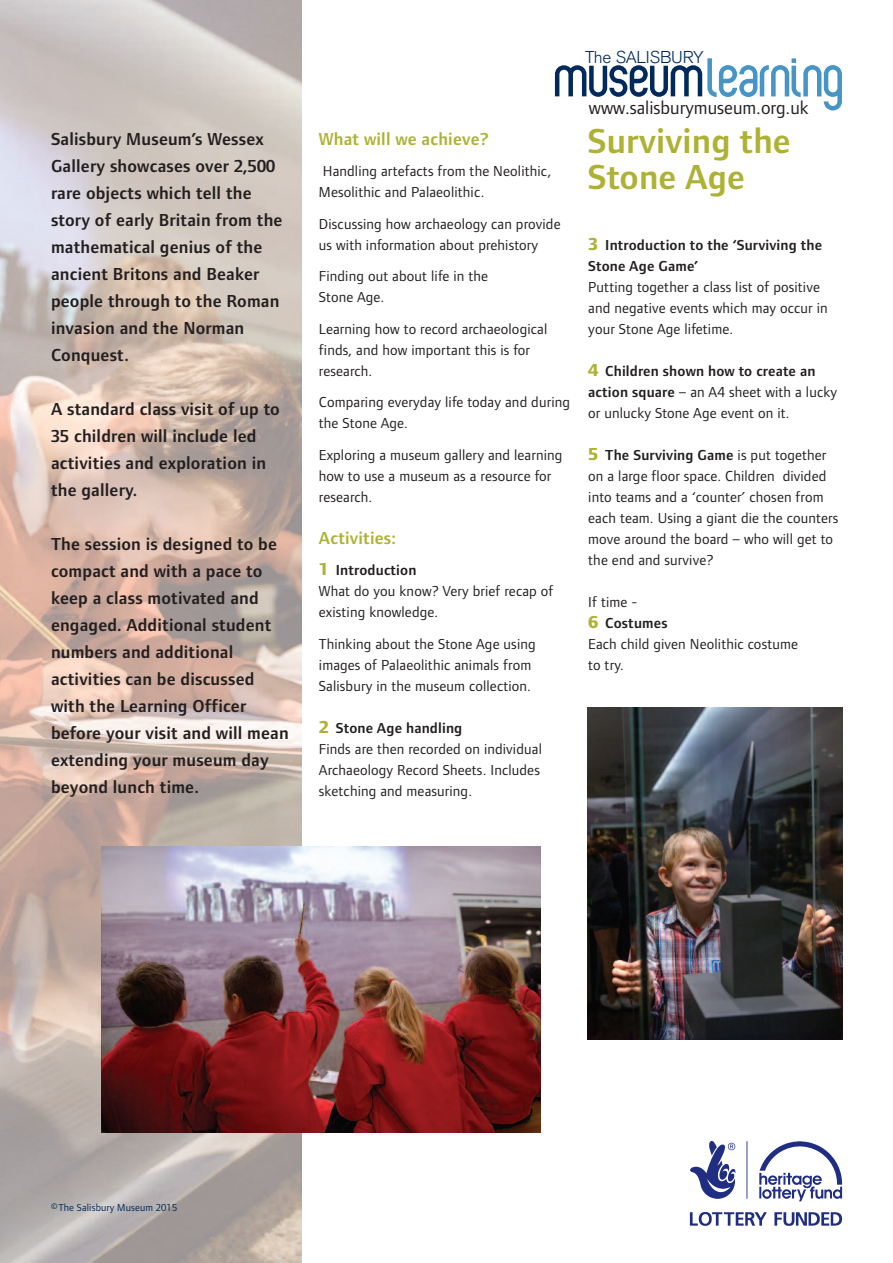
<style>
.page{position:relative;width:893px;height:1263px;background:#fff}
.page>*{position:absolute;margin:0;border:0;box-sizing:border-box;transform-origin:0 0}
.t1{font:600 36px/36px "Foundry Form Sans";letter-spacing:.005em;color:#aeb234}
.t2{font:19.05px "Foundry Form Sans";color:#231f20}
.t3{font:600 18px/27px "Foundry Form Sans";letter-spacing:.01em;color:#231f20}
.t4{font:600 18px "Foundry Form Sans";letter-spacing:.01em;color:#aeb234}
.t5{font:300 17.1px "Akzidenz Grotesk BE";letter-spacing:-.015em;color:#002a5b}
.t6{font:15px/21px "Foundry Form Sans";letter-spacing:.01em;color:#231f20}
.t7{font:600 15px/21px "Foundry Form Sans";letter-spacing:.01em;color:#231f20}
.t8{font:10.5px "Foundry Form Sans";letter-spacing:.01em;color:#002a5b}
.s1{font-weight:800;font-size:18px;color:#aeb234}
.s2{font-weight:600}
</style>
<div class="page">
<img style="left:0;top:0;width:302px;height:1263px">
<img style="left:587px;top:707px;width:256px;height:333px">
<img style="left:101px;top:846px;width:439px;height:287px">
<img style="left:689px;top:1141px;width:154px;height:85px">
<svg style="left:555px;top:58px;width:287px;height:53px"></svg>
<p class="t3" style="left:51px;top:127px;width:233px">Salisbury Museum’s Wessex<br>Gallery showcases over 2,500 rare objects which tell the story of early Britain from the mathematical genius of the ancient Britons and Beaker people through to the Roman invasion and the Norman<br>Conquest.</p>
<p class="t3" style="left:51px;top:397px;width:230px">A standard class visit of up to<br>35 children will include led activities and exploration in the gallery.</p>
<p class="t3" style="left:51px;top:532px;width:239px">The session is designed to be compact and with a pace to keep a class motivated and engaged. Additional student numbers and additional activities can be discussed with the Learning Officer before your visit and will mean extending your museum day beyond lunch time.</p>
<p class="t4" style="left:319px;top:132px;width:171px">What will we achieve?</p>
<p class="t6" style="left:319px;top:162px;width:234px">Handling artefacts from the Neolithic,<br>Mesolithic and Palaeolithic.</p>
<p class="t6" style="left:319px;top:214px;width:243px">Discussing how archaeology can provide us with information about prehistory</p>
<p class="t6" style="left:319px;top:267px;width:171px">Finding out about life in the<br>Stone Age.</p>
<p class="t6" style="left:319px;top:319px;width:230px">Learning how to record archaeological finds, and how important this is for research.</p>
<p class="t6" style="left:319px;top:393px;width:253px">Comparing everyday life today and during the Stone Age.</p>
<p class="t6" style="left:319px;top:445px;width:245px">Exploring a museum gallery and learning how to use a museum as a resource for research.</p>
<p class="t4" style="left:319px;top:531px;width:79px">Activities:</p>
<p class="t6" style="left:319px;top:561px;width:236px"><span class="s1">1</span> <span class="s2">Introduction<br></span>What do you know? Very brief recap of existing knowledge.</p>
<p class="t6" style="left:319px;top:634px;width:218px">Thinking about the Stone Age using images of Palaeolithic animals from<br>Salisbury in the museum collection.</p>
<p class="t6" style="left:319px;top:718px;width:225px"><span class="s1">2</span> <span class="s2">Stone Age handling<br></span>Finds are then recorded on individual<br>Archaeology Record Sheets. Includes sketching and measuring.</p>
<p class="t5" style="left:585px;top:50px;width:120px">The SALISBURY</p>
<p class="t2" style="left:589px;top:101px;width:221px">www.salisburymuseum.org.uk</p>
<h1 class="t1" style="left:588px;top:126px;width:205px">Surviving the<br>Stone Age</h1>
<p class="t7" style="left:588px;top:235px;width:235px"><span class="s1">3</span> Introduction to the ‘Surviving the<br>Stone Age Game’</p>
<p class="t6" style="left:588px;top:277px;width:241px">Putting together a class list of positive and negative events which may occur in your Stone Age lifetime.</p>
<p class="t6" style="left:588px;top:361px;width:250px"><span class="s1">4</span> <span class="s2">Children shown how to create an action square</span> – an A4 sheet with a lucky or unlucky Stone Age event on it.</p>
<p class="t6" style="left:588px;top:445px;width:252px"><span class="s1">5</span> <span class="s2">The Surviving Game</span> is put together on a large floor space. Children divided into teams and a ‘counter’ chosen from each team. Using a giant die the counters move around the board – who will get to the end and survive?</p>
<p class="t6" style="left:588px;top:592px;width:211px">If time -<br><span class="s1">6</span> <span class="s2">Costumes<br></span>Each child given Neolithic costume to try.</p>
<p class="t8" style="left:51px;top:1203px;width:128px"><sup>©</sup>The Salisbury Museum 2015</p>
</div>
